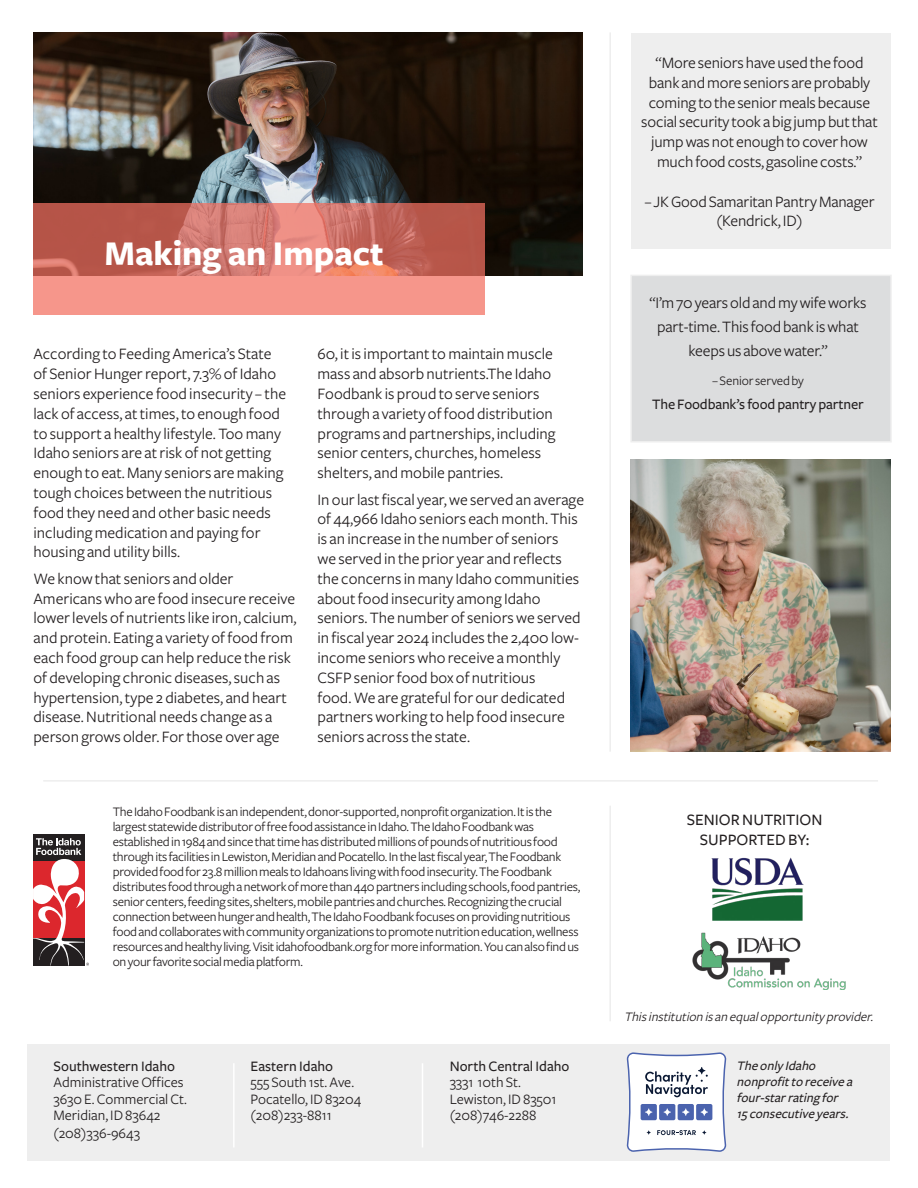
<style>
.page{position:relative;width:918px;height:1188px;background:#fff}
.page>*{position:absolute;margin:0;border:0;box-sizing:border-box;transform-origin:0 0}
.t1{font:700 36px "Freight Sans";color:#fff}
.t2{font:16.5px/19.8px "Freight Sans";color:#231f20}
.t3{font:500 16.5px/19.8px "Freight Sans";color:#231f20;text-align:center}
.t4{font:15px "Freight Sans";color:#231f20}
.t5{font:500 15px "Freight Sans";color:#231f20}
.t6{font:13.5px/15px "Freight Sans";letter-spacing:-.02em;color:#231f20}
.t7{font:italic 500 13.5px/16.2px "Freight Sans";color:#231f20}
.t8{font:italic 13.5px "Freight Sans";color:#231f20}
</style>
<div class="page">
<img style="left:33px;top:32px;width:549px;height:243px">
<hr style="left:609px;top:32px;width:2px;height:720px;background:#eee">
<div style="left:631px;top:33px;width:260px;height:216px;background:#eee"></div>
<div style="left:630px;top:275px;width:262px;height:167px;background:#dcddde;border:2px solid #eee"></div>
<hr style="left:609px;top:806px;width:2px;height:215px;background:#eee">
<img style="left:630px;top:459px;width:261px;height:293px">
<div style="left:28px;top:1044px;width:862px;height:116px;background:#eee"></div>
<svg style="left:33px;top:204px;width:452px;height:111px;background:#d7786d"></svg>
<hr style="left:43px;top:780px;width:835px;height:2px;background:#eee">
<div style="left:33px;top:834px;width:51px;height:27px;background:#231f20"></div>
<svg style="left:33px;top:838px;width:56px;height:128px"></svg>
<hr style="left:233px;top:1063px;width:2px;height:84px;background:#fff">
<hr style="left:422px;top:1063px;width:1px;height:84px;background:#fff">
<svg style="left:627px;top:1052px;width:99px;height:100px;background:#d4d9e6"></svg>
<img style="left:711px;top:857px;width:92px;height:64px">
<img style="left:692px;top:932px;width:154px;height:57px">
<p class="t1" style="left:105px;top:234px;width:281px">Making an Impact</p>
<p class="t2" style="left:33px;top:344px;width:254px">According to Feeding America’s State of Senior Hunger report, 7.3% of Idaho seniors experience food insecurity – the lack of access, at times, to enough food to support a healthy lifestyle. Too many Idaho seniors are at risk of not getting enough to eat. Many seniors are making tough choices between the nutritious food they need and other basic needs including medication and paying for housing and utility bills.</p>
<p class="t2" style="left:33px;top:569px;width:265px">We know that seniors and older Americans who are food insecure receive lower levels of nutrients like iron, calcium, and protein. Eating a variety of food from each food group can help reduce the risk of developing chronic diseases, such as hypertension, type 2 diabetes, and heart disease. Nutritional needs change as a person grows older. For those over age</p>
<p class="t2" style="left:318px;top:344px;width:240px">60, it is important to maintain muscle mass and absorb nutrients.The Idaho Foodbank is proud to serve seniors through a variety of food distribution programs and partnerships, including senior centers, churches, homeless shelters, and mobile pantries.</p>
<p class="t2" style="left:318px;top:490px;width:268px">In our last fiscal year, we served an average of 44,966 Idaho seniors each month. This is an increase in the number of seniors<br>we served in the prior year and reflects the concerns in many Idaho communities about food insecurity among Idaho seniors. The number of seniors we served in fiscal year 2024 includes the 2,400 low&shy;income seniors who receive a monthly CSFP senior food box of nutritious<br>food. We are grateful for our dedicated partners working to help food insecure seniors across the state.</p>
<p class="t6" style="left:113px;top:805px;width:469px">The Idaho Foodbank is an independent, donor-supported, nonprofit organization. It is the largest statewide distributor of free food assistance in Idaho. The Idaho Foodbank was established in 1984 and since that time has distributed millions of pounds of nutritious food through its facilities in Lewiston, Meridian and Pocatello. In the last fiscal year, The Foodbank provided food for 23.8 million meals to Idahoans living with food insecurity. The Foodbank distributes food through a network of more than 440 partners including schools, food pantries, senior centers, feeding sites, shelters, mobile pantries and churches. Recognizing the crucial connection between hunger and health, The Idaho Foodbank focuses on providing nutritious food and collaborates with community organizations to promote nutrition education, wellness resources and healthy living. Visit idahofoodbank.org for more information. You can also find us on your favorite social media platform.</p>
<p class="t5" style="left:53px;top:1058px;width:123px">Southwestern Idaho</p>
<p class="t4" style="left:53px;top:1074px;width:132px">Administrative Offices</p>
<p class="t4" style="left:53px;top:1091px;width:135px">3630 E. Commercial Ct.</p>
<p class="t4" style="left:53px;top:1107px;width:109px">Meridian, ID 83642</p>
<p class="t4" style="left:53px;top:1125px;width:88px">(208)336-9643</p>
<p class="t5" style="left:251px;top:1058px;width:84px">Eastern Idaho</p>
<p class="t4" style="left:251px;top:1074px;width:105px">555 South 1st. Ave.</p>
<p class="t4" style="left:251px;top:1091px;width:112px">Pocatello, ID 83204</p>
<p class="t4" style="left:251px;top:1107px;width:83px">(208)233-8811</p>
<p class="t5" style="left:450px;top:1058px;width:121px">North Central Idaho</p>
<p class="t4" style="left:450px;top:1074px;width:73px">3331 10th St.</p>
<p class="t4" style="left:450px;top:1091px;width:108px">Lewiston, ID 83501</p>
<p class="t4" style="left:450px;top:1107px;width:88px">(208)746-2288</p>
<p class="t2" style="left:641px;top:53px;width:238px;text-align:center">“More seniors have used the food bank and more seniors are probably coming to the senior meals because social security took a big jump but that jump was not enough to cover how much food costs, gasoline costs.”</p>
<p class="t2" style="left:644px;top:192px;width:232px">– JK Good Samaritan Pantry Manager</p>
<p class="t2" style="left:717px;top:212px;width:87px">(Kendrick, ID)</p>
<p class="t2" style="left:649px;top:291px;width:219px;line-height:24px;text-align:center">“I’m 70 years old and my wife works part-time. This food bank is what keeps us above water.”</p>
<p class="t6" style="left:712px;top:374px;width:93px">– Senior served by</p>
<p class="t5" style="left:652px;top:396px;width:213px">The Foodbank’s food pantry partner</p>
<p class="t3" style="left:687px;top:811px;width:137px">SENIOR NUTRITION<br>SUPPORTED BY:</p>
<p class="t8" style="left:624px;top:1009px;width:254px">Thisinstitution isan equalopportunity provider.</p>
<p class="t7" style="left:737px;top:1058px;width:120px">The only Idaho nonprofitto receive a four-starrating for<br>15consecutive years.</p>
</div>
